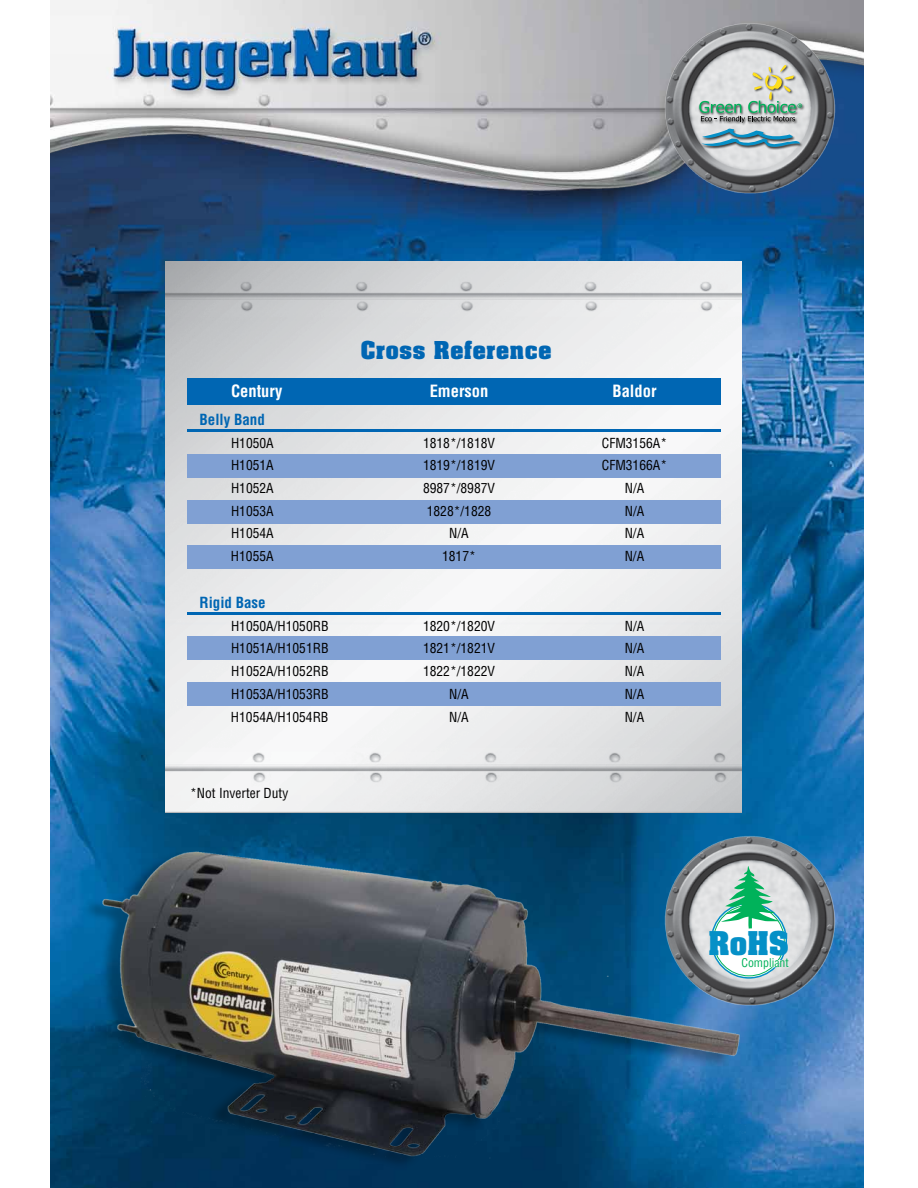
<style>
.page{position:relative;width:918px;height:1188px;background:#fff}
.page>*{position:absolute;margin:0;border:0;box-sizing:border-box;transform-origin:0 0}
.t1{font:700 27.9px "Aachen";color:#0590c7}
.t2{font:700 21px "Aachen";letter-spacing:.03em;color:#0066b3}
.t3{font:700 condensed 16.5px "Helvetica LT Std";color:#fff}
.t4{font:700 condensed 15px "Helvetica LT Std";color:#0066b3}
.t5{font:condensed 13.5px "Helvetica LT Std";color:#000}
.t6{font:condensed 11.85px "Helvetica LT Std";color:#00b25a}
</style>
<div class="page">
<img style="left:51px;top:203px;width:812px;height:985px">
<img style="left:166px;top:262px;width:575px;height:550px">
<div style="left:187px;top:545px;width:533px;height:23px;background:#80a0d3"></div>
<div style="left:187px;top:500px;width:533px;height:23px;background:#80a0d3"></div>
<div style="left:187px;top:636px;width:533px;height:24px;background:#80a0d3"></div>
<div style="left:187px;top:682px;width:533px;height:23px;background:#80a0d3"></div>
<div style="left:187px;top:454px;width:533px;height:24px;background:#80a0d3"></div>
<div style="left:187px;top:378px;width:533px;height:26px;background:#0066b3"></div>
<img style="left:51px;top:0;width:812px;height:203px">
<img style="left:654px;top:7px;width:192px;height:193px">
<div style="left:698px;top:64px;width:107px;height:86px;background:#000;opacity:.75"></div>
<svg style="left:699px;top:65px;width:103px;height:84px;background:#b1c2be"></svg>
<hr style="left:187px;top:430px;width:533px;height:2px;background:#0066b3">
<hr style="left:187px;top:613px;width:533px;height:2px;background:#0066b3">
<div style="left:81px;top:850px;width:654px;height:318px;background:#000;opacity:.3"></div>
<img style="left:102px;top:848px;width:644px;height:310px">
<img style="left:654px;top:820px;width:192px;height:193px">
<svg style="left:712px;top:903px;width:74px;height:75px"></svg>
<div style="left:711px;top:903px;width:76px;height:76px;border:2px solid #0590c7;border-radius:50%"></div>
<div style="left:714px;top:905px;width:70px;height:71px;background:#fff;border-radius:50%"></div>
<svg style="left:721px;top:866px;width:59px;height:63px;background:#94d4b7"></svg>
<svg style="left:772px;top:960px;width:10px;height:7px"></svg>
<h2 class="t2" style="left:361px;top:335px;width:192px">Cross Reference</h2>
<p class="t3" style="left:231px;top:381px;width:53px">Century</p>
<p class="t3" style="left:430px;top:381px;width:60px">Emerson</p>
<p class="t3" style="left:613px;top:381px;width:46px">Baldor</p>
<p class="t4" style="left:200px;top:410px;width:67px">Belly Band</p>
<p class="t5" style="left:231px;top:434px;width:44px">H1050A</p>
<p class="t5" style="left:423px;top:434px;width:74px">1818*/1818V</p>
<p class="t5" style="left:602px;top:434px;width:67px">CFM3156A*</p>
<p class="t5" style="left:231px;top:457px;width:44px">H1051A</p>
<p class="t5" style="left:423px;top:457px;width:74px">1819*/1819V</p>
<p class="t5" style="left:602px;top:457px;width:67px">CFM3166A*</p>
<p class="t5" style="left:231px;top:480px;width:44px">H1052A</p>
<p class="t5" style="left:423px;top:480px;width:74px">8987*/8987V</p>
<p class="t5" style="left:625px;top:480px;width:21px">N/A</p>
<p class="t5" style="left:231px;top:502px;width:44px">H1053A</p>
<p class="t5" style="left:427px;top:502px;width:66px">1828*/1828</p>
<p class="t5" style="left:625px;top:502px;width:21px">N/A</p>
<p class="t5" style="left:231px;top:525px;width:44px">H1054A</p>
<p class="t5" style="left:449px;top:525px;width:21px">N/A</p>
<p class="t5" style="left:625px;top:525px;width:21px">N/A</p>
<p class="t5" style="left:231px;top:548px;width:44px">H1055A</p>
<p class="t5" style="left:442px;top:548px;width:35px">1817*</p>
<p class="t5" style="left:625px;top:548px;width:21px">N/A</p>
<p class="t4" style="left:200px;top:593px;width:68px">Rigid Base</p>
<p class="t5" style="left:231px;top:617px;width:99px">H1050A/H1050RB</p>
<p class="t5" style="left:423px;top:617px;width:74px">1820*/1820V</p>
<p class="t5" style="left:625px;top:617px;width:21px">N/A</p>
<p class="t5" style="left:231px;top:640px;width:99px">H1051A/H1051RB</p>
<p class="t5" style="left:423px;top:640px;width:74px">1821*/1821V</p>
<p class="t5" style="left:625px;top:640px;width:21px">N/A</p>
<p class="t5" style="left:231px;top:663px;width:99px">H1052A/H1052RB</p>
<p class="t5" style="left:423px;top:663px;width:74px">1822*/1822V</p>
<p class="t5" style="left:625px;top:663px;width:21px">N/A</p>
<p class="t5" style="left:231px;top:685px;width:99px">H1053A/H1053RB</p>
<p class="t5" style="left:449px;top:685px;width:21px">N/A</p>
<p class="t5" style="left:625px;top:685px;width:21px">N/A</p>
<p class="t5" style="left:231px;top:708px;width:99px">H1054A/H1054RB</p>
<p class="t5" style="left:449px;top:708px;width:21px">N/A</p>
<p class="t5" style="left:625px;top:708px;width:21px">N/A</p>
<p class="t5" style="left:190px;top:784px;width:100px">*Not Inverter Duty</p>
<h1 class="t1" style="left:709px;top:923px;width:82px">RoHS</h1>
<p class="t6" style="left:741px;top:955px;width:49px">Compliant</p>
</div>
